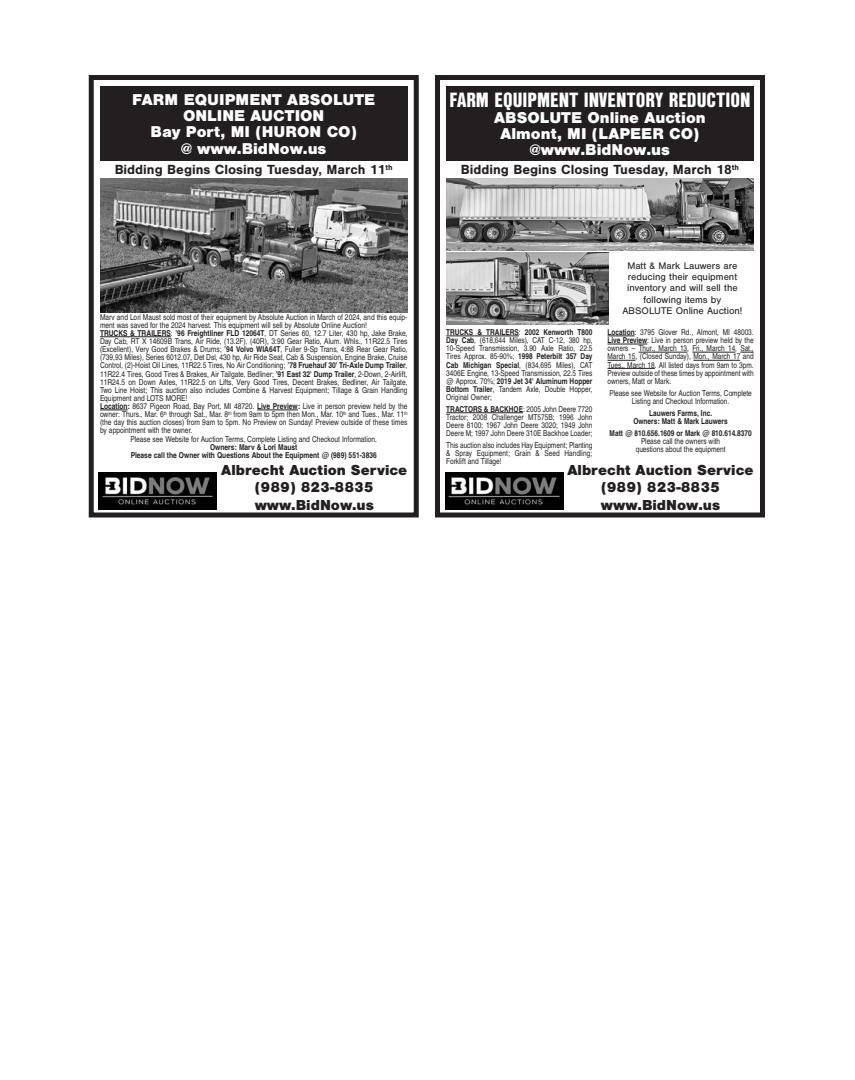
<style>
.page{position:relative;width:855px;height:1080px;background:#fff}
.page>*{position:absolute;margin:0;border:0;box-sizing:border-box;transform-origin:0 0}
.t1{font:900 20px "Nimbus San Con L";color:#fff}
.t2{font:900 16.25px/16.2px "Nimbus San";color:#fff;text-align:center}
.t3{font:900 15px/17.5px "Nimbus San";color:#231f20;text-align:center}
.t4{font:700 13.75px "Nimbus San";color:#231f20}
.t5{font:10px/11.2px "Nimbus San";color:#231f20;text-align:center}
.t6{font:8.12px/8.1px "Nimbus San Con L";color:#231f20;text-align:justify}
.t7{font:700 8.12px/8.1px "Nimbus San Con L";color:#231f20;text-align:center}
.s1{font-weight:400}
.s2{font-weight:700}
</style>
<div class="page">
<div style="left:435px;top:75px;width:330px;height:443px;border:5px solid #231f20"></div>
<div style="left:446px;top:86px;width:308px;height:75px;background:#231f20"></div>
<hr style="left:446px;top:336px;width:73px;height:1px;background:#231f20">
<hr style="left:446px;top:413px;width:77px;height:1px;background:#231f20">
<svg style="left:608px;top:336px;width:27px;height:1px"></svg>
<hr style="left:608px;top:344px;width:39px;height:1px;background:#231f20">
<hr style="left:639px;top:352px;width:48px;height:1px;background:#231f20">
<hr style="left:692px;top:352px;width:43px;height:1px;background:#231f20">
<svg style="left:740px;top:352px;width:14px;height:1px"></svg>
<svg style="left:608px;top:360px;width:27px;height:1px"></svg>
<hr style="left:693px;top:360px;width:47px;height:1px;background:#231f20">
<hr style="left:608px;top:368px;width:47px;height:1px;background:#231f20">
<img style="left:445px;top:472px;width:118px;height:38px">
<img style="left:446px;top:178px;width:308px;height:73px">
<img style="left:446px;top:252px;width:162px;height:72px">
<div style="left:89px;top:75px;width:330px;height:443px;border:5px solid #231f20"></div>
<div style="left:100px;top:86px;width:308px;height:75px;background:#231f20"></div>
<hr style="left:100px;top:337px;width:71px;height:1px;background:#231f20">
<svg style="left:100px;top:410px;width:28px;height:1px"></svg>
<hr style="left:257px;top:410px;width:41px;height:1px;background:#231f20">
<img style="left:99px;top:472px;width:118px;height:38px">
<img style="left:100px;top:178px;width:308px;height:134px">
<h2 class="t2" style="left:132px;top:91px;width:244px">FARM EQUIPMENT ABSOLUTE<br>ONLINE AUCTION<br>Bay Port, MI (HURON CO)<br>@ www.BidNow.us</h2>
<h3 class="t4" style="left:115px;top:162px;width:280px">Bidding Begins Closing Tuesday, March 11<sup>th</sup></h3>
<p class="t6" style="left:100px;top:312px;width:309px">Marv and Lori Maust sold most of their equipment by Absolute Auction in March of 2024, and this equip-</p>
<p class="t6" style="left:100px;top:321px;width:268px">ment was saved for the 2024 harvest. This equipment will sell by Absolute Online Auction!</p>
<p class="t7" style="left:100px;top:329px;width:309px">TRUCKS &amp; TRAILERS<span class="s1">:</span> ’96 Freightliner FLD 12064T<span class="s1">, DT Series 60, 12.7 Liter, 430 hp, Jake Brake,</span></p>
<p class="t6" style="left:100px;top:337px;width:309px">Day Cab, RT X 14609B Trans, Air Ride, (13.2F), (40R), 3:90 Gear Ratio, Alum. Whls., 11R22.5 Tires</p>
<p class="t6" style="left:100px;top:345px;width:309px">(Excellent), Very Good Brakes &amp; Drums; <span class="s2">’94 Volvo WIA64T</span>, Fuller 9-Sp Trans, 4:88 Rear Gear Ratio,</p>
<p class="t6" style="left:100px;top:353px;width:309px">(739,93 Miles), Series 6012.07, Det Dsl, 430 hp, Air Ride Seat, Cab &amp; Suspension, Engine Brake, Cruise</p>
<p class="t6" style="left:100px;top:361px;width:309px">Control, (2)-Hoist Oil Lines, 11R22.5 Tires, No Air Conditioning; <span class="s2">’78 Fruehauf 30' Tri-Axle Dump Trailer</span>,</p>
<p class="t6" style="left:100px;top:369px;width:309px">11R22.4 Tires, Good Tires &amp; Brakes, Air Tailgate, Bedliner; <span class="s2">’91 East 32' Dump Trailer</span>, 2-Down, 2-Airlift,</p>
<p class="t6" style="left:100px;top:377px;width:309px">11R24.5 on Down Axles, 11R22.5 on Lifts, Very Good Tires, Decent Brakes, Bedliner, Air Tailgate,</p>
<p class="t6" style="left:100px;top:386px;width:309px">Two Line Hoist; This auction also includes Combine &amp; Harvest Equipment; Tillage &amp; Grain Handling</p>
<p class="t6" style="left:100px;top:394px;width:89px">Equipment and LOTS MORE!</p>
<p class="t6" style="left:100px;top:402px;width:309px"><span class="s2">Location:</span> 8637 Pigeon Road, Bay Port, MI 48720. <span class="s2">Live Preview:</span> Live in person preview held by the</p>
<p class="t6" style="left:100px;top:410px;width:309px">owner: Thurs., Mar. 6<sup>th</sup> through Sat., Mar. 8<sup>th</sup> from 9am to 5pm then Mon., Mar. 10<sup>th</sup> and Tues., Mar. 11<sup>th</sup></p>
<p class="t6" style="left:100px;top:418px;width:309px">(the day this auction closes) from 9am to 5pm. No Preview on Sunday! Preview outside of these times</p>
<p class="t6" style="left:100px;top:426px;width:94px">by appointment with the owner.</p>
<p class="t6" style="left:130px;top:434px;width:248px">Please see Website for Auction Terms, Complete Listing and Checkout Information.</p>
<p class="t7" style="left:131px;top:442px;width:248px">Owners: Marv &amp; Lori Maust<br>Please call the Owner with Questions About the Equipment @ (989) 551-3836</p>
<h3 class="t3" style="left:221px;top:461px;width:188px">Albrecht Auction Service (989) 823-8835 www.BidNow.us</h3>
<h1 class="t1" style="left:449px;top:84px;width:303px">FARM EQUIPMENT INVENTORY REDUCTION</h1>
<h2 class="t2" style="left:494px;top:109px;width:213px">ABSOLUTE Online Auction<br>Almont, MI (LAPEER CO) @www.BidNow.us</h2>
<h3 class="t4" style="left:461px;top:162px;width:280px">Bidding Begins Closing Tuesday, March 18<sup>th</sup></h3>
<p class="t5" style="left:622px;top:260px;width:121px">Matt &amp; Mark Lauwers are reducing their equipment inventory and will sell the following items by<br>ABSOLUTE Online Auction!</p>
<p class="t6" style="left:446px;top:328px;width:148px"><span class="s2">TRUCKS &amp; TRAILERS</span>: <span class="s2">2002 Kenworth T800<br>Day Cab</span>, (618,644 Miles), CAT C-12, 380 hp, 10-Speed Transmission, 3.90 Axle Ratio, 22.5<br>Tires Approx. 85-90%; <span class="s2">1998 Peterbilt 357 Day Cab Michigan Special</span>, (834,695 Miles), CAT 3406E Engine, 13-Speed Transmission, 22.5 Tires @ Approx. 70%; <span class="s2">2019 Jet 34' Aluminum Hopper Bottom Trailer</span>, Tandem Axle, Double Hopper, Original Owner;</p>
<p class="t6" style="left:446px;top:405px;width:148px"><span class="s2">TRACTORS &amp; BACKHOE</span>: 2005 John Deere 7720<br>Tractor; 2008 Challenger MT575B; 1996 John Deere 8100; 1967 John Deere 3020; 1949 John Deere M; 1997 John Deere 310E Backhoe Loader;</p>
<p class="t6" style="left:446px;top:441px;width:148px">This auction also includes Hay Equipment; Planting &amp; Spray Equipment; Grain &amp; Seed Handling; Forklift and Tillage!</p>
<p class="t6" style="left:608px;top:328px;width:148px"><span class="s2">Location</span>: 3795 Glover Rd., Almont, MI 48003.<br><span class="s2">Live Preview</span>: Live in person preview held by the owners – Thur., March 13, Fri., March 14, Sat., March 15, (Closed Sunday), Mon., March 17 and Tues., March 18. All listed days from 9am to 3pm.<br>Preview outside of these times by appointment with owners, Matt or Mark.</p>
<p class="t6" style="left:609px;top:388px;width:144px;text-align:center">Please see Website for Auction Terms, Complete<br>Listing and Checkout Information.</p>
<p class="t7" style="left:633px;top:408px;width:96px">Lauwers Farms, Inc.<br>Owners: Matt &amp; Mark Lauwers</p>
<p class="t7" style="left:610px;top:428px;width:144px">Matt @ 810.656.1609 or Mark @ 810.614.8370</p>
<p class="t6" style="left:636px;top:437px;width:91px;text-align:center">Please call the owners with questions about the equipment</p>
<h3 class="t3" style="left:568px;top:461px;width:188px">Albrecht Auction Service (989) 823-8835 www.BidNow.us</h3>
</div>
